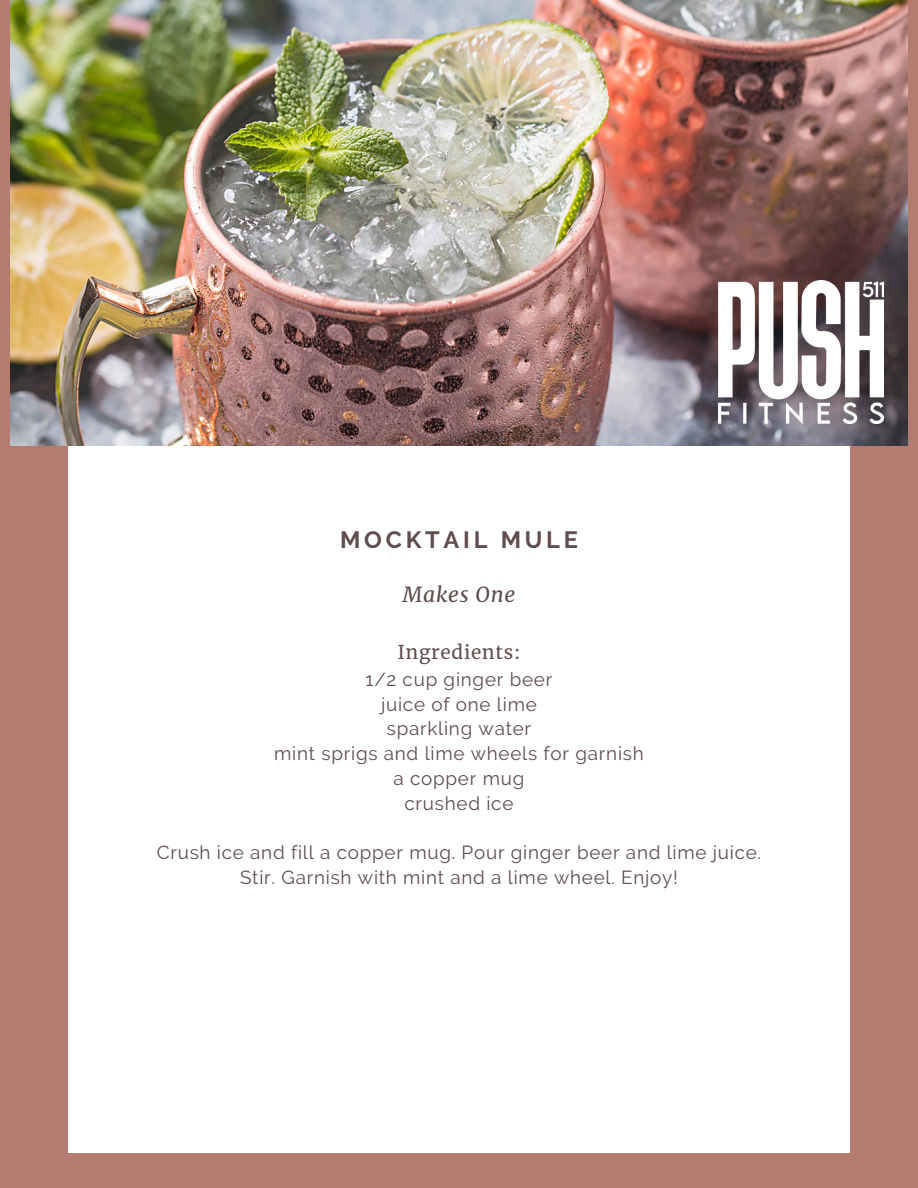
<style>
.page{position:relative;width:918px;height:1188px;background:#b47b71}
.page>*{position:absolute;margin:0;border:0;box-sizing:border-box;transform-origin:0 0}
.t1{font:700 23.55px "Raleway";letter-spacing:.16em;color:#614d4d}
.t2{font:italic 21px "Merriweather";letter-spacing:.04em;color:#614d4d}
.t3{font:18.9px/24.8px "Raleway";letter-spacing:.04em;color:#614d4d;text-align:center}
.t4{font:18.9px "Merriweather";letter-spacing:.04em;color:#614d4d}
</style>
<div class="page">
<div style="left:68px;top:35px;width:782px;height:1117px;background:#fff"></div>
<img style="left:11px;top:0;width:897px;height:445px">
<img style="left:719px;top:281px;width:165px;height:143px">
<p class="t1" style="left:340px;top:526px;width:239px">MOCKTAIL MULE</p>
<p class="t2" style="left:403px;top:581px;width:114px">Makes One</p>
<p class="t4" style="left:397px;top:641px;width:125px">Ingredients:</p>
<p class="t3" style="left:366px;top:667px;width:188px">1/2 cup ginger beer</p>
<p class="t3" style="left:381px;top:692px;width:157px">juice of one lime</p>
<p class="t3" style="left:387px;top:716px;width:146px">sparkling water</p>
<p class="t3" style="left:274px;top:741px;width:371px">mint sprigs and lime wheels for garnish</p>
<p class="t3" style="left:394px;top:766px;width:132px">a copper mug</p>
<p class="t3" style="left:405px;top:791px;width:110px">crushed ice</p>
<p class="t3" style="left:157px;top:840px;width:606px">Crush ice and fill a copper mug. Pour ginger beer and lime juice.<br>Stir. Garnish with mint and a lime wheel. Enjoy!</p>
</div>
